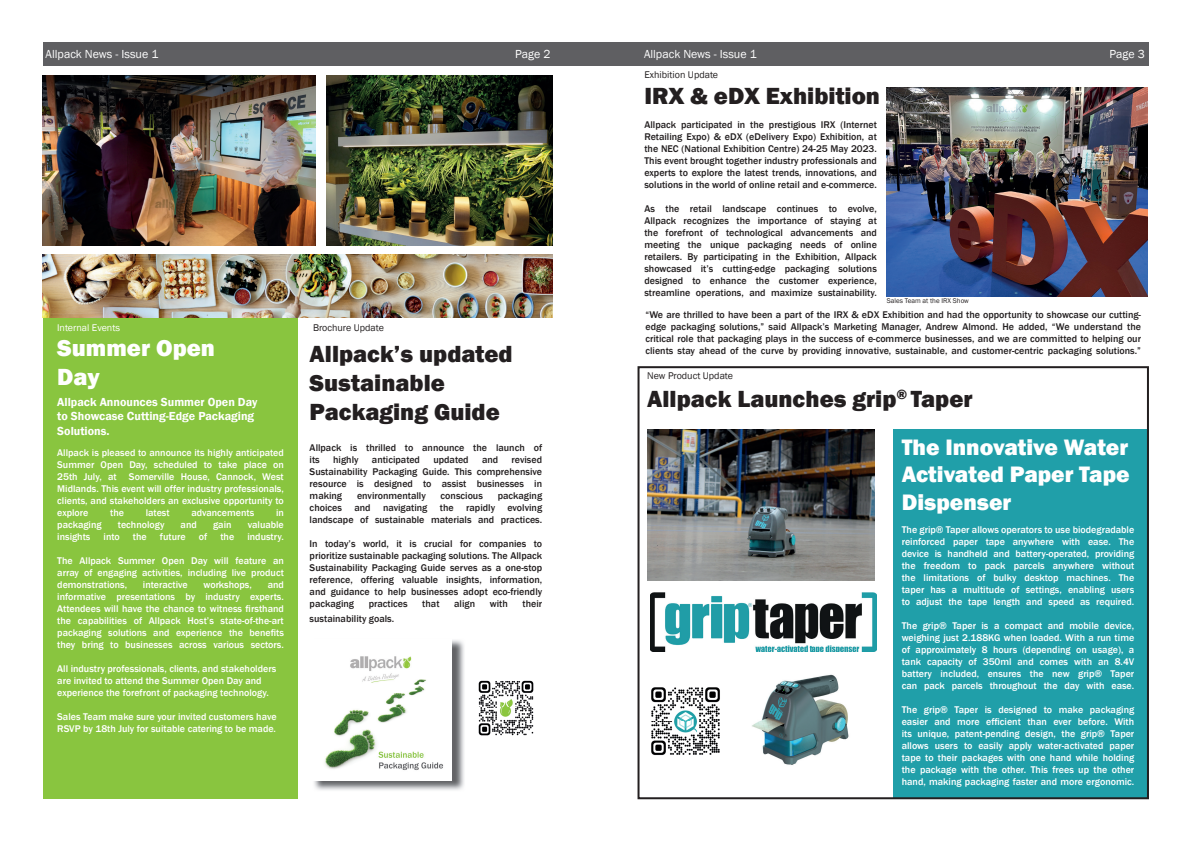
<style>
.page{position:relative;width:1191px;height:842px;background:#fff}
.page>*{position:absolute;margin:0;border:0;box-sizing:border-box;transform-origin:0 0}
.t1{font:800 24px/28.8px "Franklin Gothic";color:#231f20}
.t2{font:800 24px/28.8px "Franklin Gothic";color:#fff}
.t3{font:800 23px/27.6px "Franklin Gothic";color:#fff;text-align:justify}
.t4{font:600 12px/14.4px "Franklin Gothic";color:#fff}
.t5{font:12px "Franklin Gothic";color:#fff}
.t6{font:500 10px/12px "Franklin Gothic";color:#fff;text-align:justify}
.t7{font:500 10px/12px "Franklin Gothic";color:#231f20;text-align:justify}
.t8{font:10px "Franklin Gothic";color:#231f20}
.t9{font:10px "Franklin Gothic";color:#fff}
.t10{font:7px "Franklin Gothic";color:#231f20}
</style>
<div class="page">
<div style="left:43px;top:43px;width:1105px;height:23px;background:#5f5f62"></div>
<div style="left:43px;top:265px;width:255px;height:534px;background:#89c53f"></div>
<img style="left:314px;top:640px;width:150px;height:150px">
<img style="left:314px;top:640px;width:137px;height:141px">
<img style="left:478px;top:680px;width:56px;height:56px">
<img style="left:43px;top:75px;width:272px;height:171px">
<img style="left:326px;top:75px;width:227px;height:171px">
<img style="left:43px;top:254px;width:510px;height:64px">
<div style="left:893px;top:429px;width:255px;height:370px;background:#209fa9"></div>
<img style="left:887px;top:87px;width:261px;height:209px">
<img style="left:647px;top:429px;width:227px;height:151px">
<img style="left:650px;top:593px;width:227px;height:59px">
<img style="left:651px;top:687px;width:69px;height:68px">
<img style="left:752px;top:674px;width:97px;height:91px">
<div style="left:637px;top:366px;width:512px;height:433px;border:2px solid #231f20"></div>
<p class="t5" style="left:46px;top:47px;width:114px">Allpack News - Issue 1</p>
<p class="t5" style="left:515px;top:47px;width:37px">Page 2</p>
<p class="t5" style="left:644px;top:47px;width:114px">Allpack News - Issue 1</p>
<p class="t5" style="left:1109px;top:47px;width:37px">Page 3</p>
<h1 class="t1" style="left:644px;top:81px;width:237px">IRX &amp; eDX Exhibition</h1>
<p class="t8" style="left:644px;top:68px;width:75px">Exhibition Update</p>
<p class="t9" style="left:57px;top:322px;width:65px">Internal Events</p>
<p class="t8" style="left:313px;top:322px;width:72px">Brochure Update</p>
<h1 class="t2" style="left:57px;top:334px;width:159px">Summer Open<br>Day</h1>
<h1 class="t1" style="left:310px;top:340px;width:204px">Allpack’s updated<br>Sustainable<br>Packaging Guide</h1>
<p class="t4" style="left:57px;top:395px;width:202px">Allpack Announces Summer Open Day to Showcase Cutting-Edge Packaging<br>Solutions.</p>
<p class="t6" style="left:57px;top:446px;width:228px">Allpack is pleased to announce its highly anticipated Summer Open Day, scheduled to take place on 25th July, at Somerville House, Cannock, West Midlands. This event will offer industry professionals, clients, and stakeholders an exclusive opportunity to explore</p>
<p class="t6" style="left:110px;top:506px;width:15px">the</p>
<p class="t6" style="left:146px;top:506px;width:25px">latest</p>
<p class="t6" style="left:191px;top:506px;width:64px">advancements</p>
<p class="t6" style="left:276px;top:506px;width:9px">in</p>
<p class="t6" style="left:57px;top:518px;width:46px">packaging</p>
<p class="t6" style="left:118px;top:518px;width:48px">technology</p>
<p class="t6" style="left:181px;top:518px;width:18px">and</p>
<p class="t6" style="left:213px;top:518px;width:20px">gain</p>
<p class="t6" style="left:248px;top:518px;width:38px">valuable</p>
<p class="t6" style="left:57px;top:530px;width:35px">insights</p>
<p class="t6" style="left:104px;top:530px;width:18px">into</p>
<p class="t6" style="left:133px;top:530px;width:15px">the</p>
<p class="t6" style="left:160px;top:530px;width:27px">future</p>
<p class="t6" style="left:199px;top:530px;width:10px">of</p>
<p class="t6" style="left:220px;top:530px;width:15px">the</p>
<p class="t6" style="left:247px;top:530px;width:38px">industry.</p>
<p class="t6" style="left:57px;top:554px;width:228px">The Allpack Summer Open Day will feature an array of engaging activities, including live product demonstrations,</p>
<p class="t6" style="left:57px;top:578px;width:228px;text-indent:210px">and informative presentations by industry experts.<br>Attendees will have the chance to witness firsthand the capabilities of Allpack Host’s state-of-the-art packaging solutions and experience the benefits they bring to businesses across various sectors.</p>
<p class="t6" style="left:57px;top:662px;width:221px;text-align:left">All industry professionals, clients, and stakeholders are invited to attend the Summer Open Day and experience the forefront of packaging technology.</p>
<p class="t6" style="left:57px;top:710px;width:221px">Sales Team make sure your invited customers have<br>RSVP by 18th July for suitable catering to be made.</p>
<p class="t6" style="left:143px;top:578px;width:46px">interactive</p>
<p class="t6" style="left:203px;top:578px;width:50px">workshops,</p>
<p class="t7" style="left:310px;top:442px;width:234px">Allpack is thrilled to announce the launch of its</p>
<p class="t7" style="left:310px;top:454px;width:234px;text-indent:202px">revised Sustainability Packaging Guide. This comprehensive resource is designed to assist businesses in making</p>
<p class="t7" style="left:333px;top:454px;width:27px">highly</p>
<p class="t7" style="left:372px;top:454px;width:50px">anticipated</p>
<p class="t7" style="left:433px;top:454px;width:37px">updated</p>
<p class="t7" style="left:482px;top:454px;width:18px">and</p>
<p class="t7" style="left:310px;top:490px;width:234px;text-indent:188px">packaging choices and navigating the rapidly evolving landscape of sustainable materials and practices.</p>
<p class="t7" style="left:310px;top:538px;width:234px">In today’s world, it is crucial for companies to prioritize sustainable packaging solutions. The Allpack Sustainability Packaging Guide serves as a one-stop reference, offering valuable insights, information, and guidance to help businesses adopt eco-friendly packaging</p>
<p class="t7" style="left:357px;top:490px;width:70px">environmentally</p>
<p class="t7" style="left:440px;top:490px;width:44px">conscious</p>
<p class="t7" style="left:369px;top:598px;width:40px">practices</p>
<p class="t7" style="left:422px;top:598px;width:19px">that</p>
<p class="t7" style="left:454px;top:598px;width:22px">align</p>
<p class="t7" style="left:490px;top:598px;width:20px">with</p>
<p class="t7" style="left:522px;top:598px;width:21px">their</p>
<p class="t7" style="left:310px;top:612px;width:86px">sustainability goals.</p>
<p class="t7" style="left:644px;top:119px;width:234px">Allpack participated in the prestigious IRX (Internet Retailing Expo) &amp; eDX (eDelivery Expo) Exhibition, at the NEC (National Exhibition Centre) 24-25 May 2023.<br>This event brought together industry professionals and experts to explore the latest trends, innovations, and solutions in the world of online retail and e-commerce.</p>
<p class="t7" style="left:644px;top:203px;width:234px">As the retail landscape continues to evolve, Allpack recognizes the importance of staying at the forefront of technological advancements and meeting the unique packaging needs of online retailers. By participating in the Exhibition, Allpack showcased it’s cutting-edge packaging solutions designed to enhance the customer experience, streamline operations, and maximize sustainability.</p>
<p class="t10" style="left:887px;top:296px;width:83px">Sales Team at the IRX Show</p>
<p class="t7" style="left:645px;top:309px;width:497px">“We are thrilled to have been a part of the IRX &amp; eDX Exhibition and had the opportunity to showcase our cutting&shy;edge packaging solutions,” said Allpack’s Marketing Manager, Andrew Almond. He added, “We understand the critical role that packaging plays in the success of e-commerce businesses, and we are committed to helping our clients stay ahead of the curve by providing innovative, sustainable, and customer-centric packaging solutions.”</p>
<p class="t8" style="left:647px;top:370px;width:87px">New Product Update</p>
<h1 class="t1" style="left:647px;top:385px;width:327px">Allpack Launches grip<sup>®</sup> Taper</h1>
<h2 class="t3" style="left:901px;top:433px;width:229px">The Innovative Water Activated Paper Tape Dispenser</h2>
<p class="t6" style="left:901px;top:524px;width:234px">The grip® Taper allows operators to use biodegradable reinforced paper tape anywhere with ease. The device is handheld and battery-operated, providing the freedom to pack parcels anywhere without the limitations of bulky desktop machines. The taper has a multitude of settings, enabling users to adjust the tape length and speed as required.</p>
<p class="t6" style="left:901px;top:620px;width:234px">The grip® Taper is a compact and mobile device, weighing just 2.188KG when loaded. With a run time of approximately 8 hours (depending on usage), a tank capacity of 350ml and comes with an 8.4V battery included, ensures the new grip® Taper can pack parcels throughout the day with ease.</p>
<p class="t6" style="left:901px;top:704px;width:234px">The grip® Taper is designed to make packaging easier and more efficient than ever before. With its unique, patent-pending design, the grip® Taper allows users to easily apply water-activated paper tape to their packages with one hand while holding the package with the other. This frees up the other hand, making packaging faster and more ergonomic.</p>
</div>
